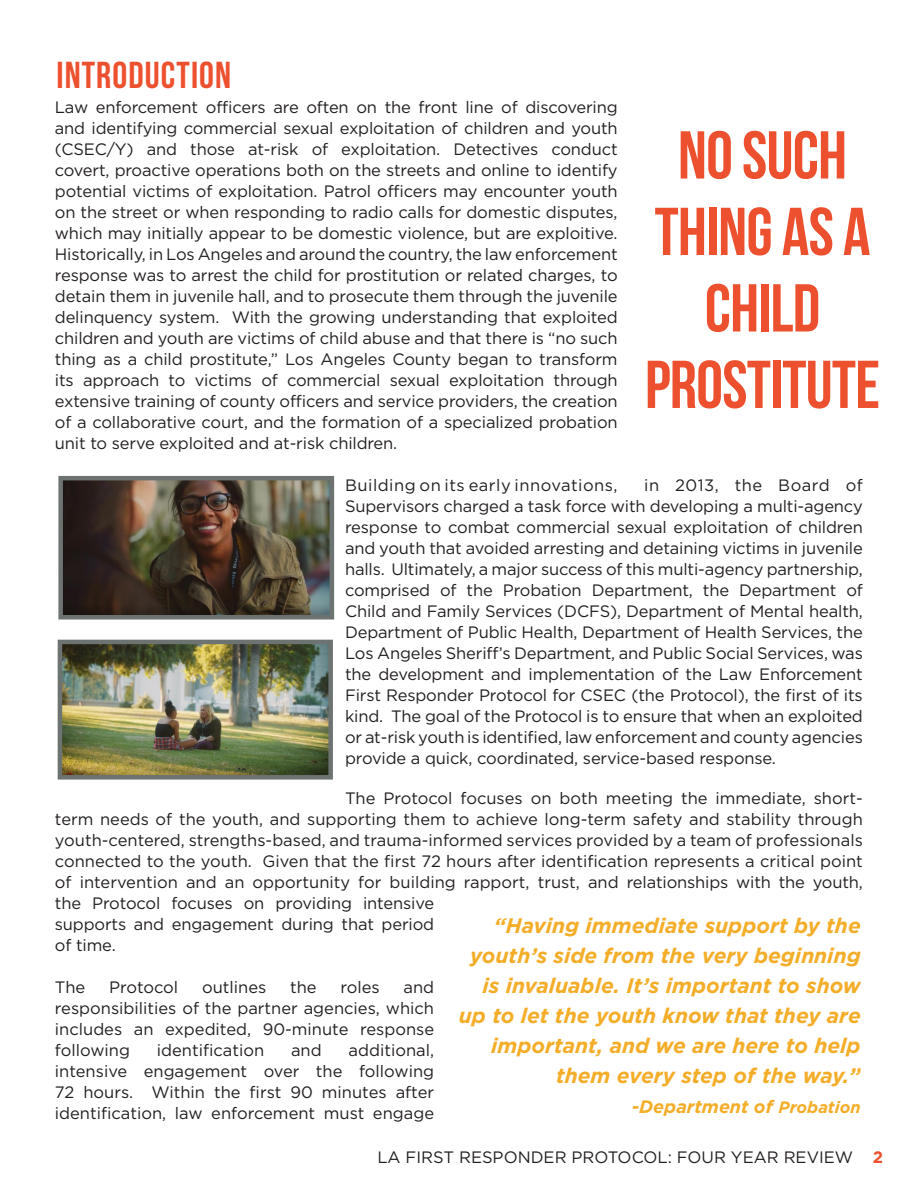
<style>
.page{position:relative;width:918px;height:1188px;background:#fff}
.page>*{position:absolute;margin:0;border:0;box-sizing:border-box;transform-origin:0 0}
.t1{font:67.5px/76.5px "Bebas Neue";letter-spacing:-.01em;color:#ed502e;text-align:center}
.t2{font:37.5px "Bebas Neue";letter-spacing:.03em;color:#ed502e}
.t3{font:italic 700 21px/30px "Gotham";color:#f4ad28;text-align:right}
.t4{font:italic 700 18px "Gotham";color:#f4ad28}
.t5{font:16.5px/21px "Gotham";color:#231f20;text-align:justify}
.t6{font:16.5px "Gotham";letter-spacing:.03em;color:#231f20}
.s1{font-size:16.5px}
.s2{font-weight:700;color:#ed502e}
</style>
<div class="page">
<img style="left:63px;top:645px;width:265px;height:130px">
<div style="left:58px;top:640px;width:275px;height:140px;border:4px solid #6d7371"></div>
<img style="left:63px;top:481px;width:266px;height:134px">
<div style="left:58px;top:476px;width:276px;height:144px;border:4px solid #6d7371"></div>
<h2 class="t2" style="left:56px;top:55px;width:176px">INTRODUCTION</h2>
<p class="t5" style="left:55px;top:97px;width:564px">Law enforcement officers are often on the front line of discovering and identifying commercial sexual exploitation of children and youth (CSEC/Y) and those at-risk of exploitation. Detectives conduct covert, proactive operations both on the streets and online to identify potential victims of exploitation. Patrol officers may encounter youth on the street or when responding to radio calls for domestic disputes, which may initially appear to be domestic violence, but are exploitive.<br>Historically, in Los Angeles and around the country, the law enforcement response was to arrest the child for prostitution or related charges, to detain them in juvenile hall, and to prosecute them through the juvenile delinquency system. With the growing understanding that exploited children and youth are victims of child abuse and that there is “no such thing as a child prostitute,” Los Angeles County began to transform its approach to victims of commercial sexual exploitation through extensive training of county officers and service providers, the creation of a collaborative court, and the formation of a specialized probation unit to serve exploited and at-risk children.</p>
<p class="t6" style="left:345px;top:476px;width:274px">Building on its early innovations,</p>
<h1 class="t1" style="left:645px;top:116px;width:237px">NO SUCH<br>THING AS A<br>CHILD<br>PROSTITUTE</h1>
<p class="t5" style="left:345px;top:475px;width:519px;text-indent:299px">in 2013, the Board of Supervisors charged a task force with developing a multi-agency response to combat commercial sexual exploitation of children and youth that avoided arresting and detaining victims in juvenile halls. Ultimately, a major success of this multi-agency partnership, comprised of the Probation Department, the Department of Child and Family Services (DCFS), Department of Mental health, Department of Public Health, Department of Health Services, the Los Angeles Sheriff’s Department, and Public Social Services, was the development and implementation of the Law Enforcement First Responder Protocol for CSEC (the Protocol), the first of its kind. The goal of the Protocol is to ensure that when an exploited or at-risk youth is identified, law enforcement and county agencies provide a quick, coordinated, service-based response.</p>
<p class="t5" style="left:55px;top:788px;width:809px;text-align:left;text-indent:290px">The Protocol focuses on both meeting the immediate, short&shy;term needs of the youth, and supporting them to achieve long-term safety and stability through youth-centered, strengths-based, and trauma-informed services provided by a team of professionals connected to the youth. Given that the first 72 hours after identification represents a critical point of intervention and an opportunity for building rapport, trust, and relationships with the youth, the Protocol focuses on providing intensive<br>supports and engagement during that period<br>of time.</p>
<p class="t5" style="left:55px;top:977px;width:32px">The</p>
<p class="t5" style="left:109px;top:977px;width:71px">Protocol</p>
<p class="t5" style="left:202px;top:977px;width:66px">outlines</p>
<p class="t5" style="left:290px;top:977px;width:28px">the</p>
<p class="t5" style="left:340px;top:977px;width:41px">roles</p>
<p class="t3" style="left:459px;top:910px;width:403px">“Having immediate support by the youth’s side from the very beginning is invaluable. It’s important to show up to let the youth know that they are important, and we are here to help them every step of the way.”</p>
<p class="t4" style="left:632px;top:1096px;width:230px">-Department of <span class="s1">Probation</span></p>
<p class="t5" style="left:55px;top:977px;width:381px;text-indent:349px">and responsibilities of the partner agencies, which includes an expedited, 90-minute response following</p>
<p class="t5" style="left:157px;top:1040px;width:109px">identification</p>
<p class="t5" style="left:291px;top:1040px;width:32px">and</p>
<p class="t5" style="left:55px;top:1040px;width:381px;text-indent:294px">additional, intensive engagement over the following 72 hours. Within the first 90 minutes after identification, law enforcement must engage</p>
<p class="t5" style="left:377px;top:1146px;width:507px">LA FIRST RESPONDER PROTOCOL: FOUR YEAR REVIEW <span class="s2">2</span></p>
</div>
